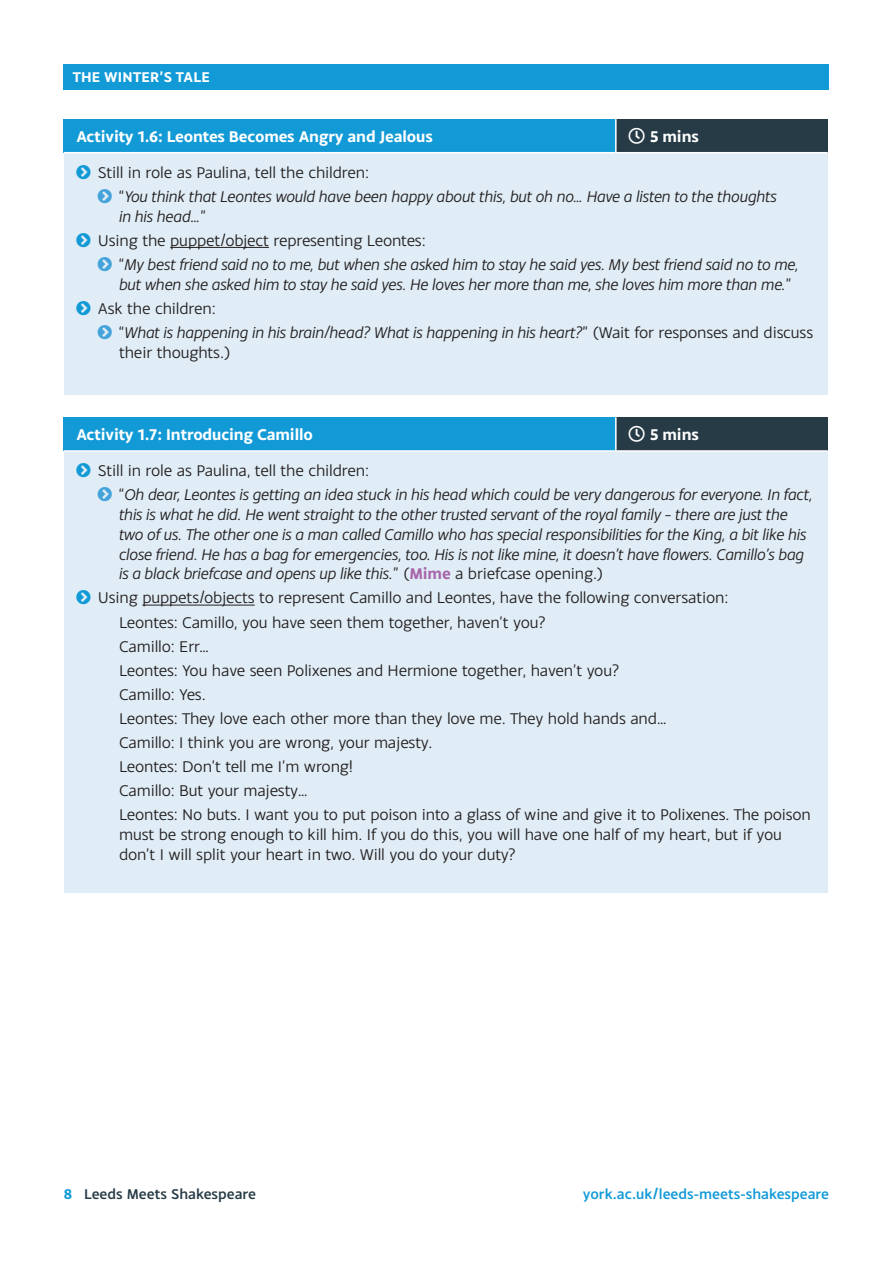
<style>
.page{position:relative;width:893px;height:1263px;background:#fff}
.page>*{position:absolute;margin:0;border:0;box-sizing:border-box;transform-origin:0 0}
.t1{font:italic 16.5px/19.8px "Monsal Gothic";letter-spacing:-.01em;color:#231f20}
.t2{font:16.5px/24px "Monsal Gothic";letter-spacing:-.01em;color:#231f20}
.t3{font:700 16.5px "Monsal Gothic";letter-spacing:-.01em;color:#fff}
.t4{font:500 15px "Monsal Gothic";color:#129ad7}
.t5{font:500 15px "Monsal Gothic";color:#273b46}
.t6{font:700 15px "Monsal Gothic";letter-spacing:.01em;color:#fff}
.s1{font-style:normal}
.s2{font-weight:700;font-style:normal;color:#a866aa}
.s3{font-weight:700;color:#129ad7}
</style>
<div class="page">
<div style="left:64px;top:64px;width:765px;height:25px;background:#129ad7"></div>
<div style="left:64px;top:119px;width:552px;height:34px;background:#129ad7"></div>
<div style="left:616px;top:119px;width:212px;height:34px;background:#273b46"></div>
<div style="left:64px;top:153px;width:764px;height:241px;background:#e0edf6"></div>
<hr style="left:615px;top:119px;width:2px;height:33px;background:#fff">
<hr style="left:64px;top:152px;width:552px;height:1px;background:#fff">
<hr style="left:616px;top:152px;width:212px;height:1px;background:#fff">
<hr style="left:170px;top:247px;width:99px;height:1px;background:#231f20">
<div style="left:64px;top:417px;width:552px;height:34px;background:#129ad7"></div>
<div style="left:616px;top:417px;width:212px;height:34px;background:#273b46"></div>
<div style="left:64px;top:451px;width:764px;height:441px;background:#e0edf6"></div>
<hr style="left:615px;top:417px;width:2px;height:33px;background:#fff">
<hr style="left:64px;top:450px;width:552px;height:2px;background:#fff">
<hr style="left:616px;top:450px;width:212px;height:2px;background:#fff">
<hr style="left:142px;top:605px;width:113px;height:1px;background:#231f20">
<p class="t6" style="left:72px;top:67px;width:139px">THE WINTER’S TALE</p>
<p class="t3" style="left:77px;top:126px;width:358px">Activity 1.6: Leontes Becomes Angry and Jealous</p>
<p class="t3" style="left:650px;top:126px;width:51px">5 mins</p>
<p class="t1" style="left:119px;top:160px;width:659px;line-height:24px;text-indent:-21px"><span class="s1">Still in role as Paulina, tell the children:<br>“</span>You think that Leontes would have been happy about this, but oh no… Have a listen to the thoughts</p>
<p class="t1" style="left:119px;top:206px;width:89px">in his head…<span class="s1">”</span></p>
<p class="t2" style="left:98px;top:228px;width:330px">Using the puppet/object representing Leontes:</p>
<p class="t1" style="left:119px;top:254px;width:681px"><span class="s1">“</span>My best friend said no to me, but when she asked him to stay he said yes. My best friend said no to me,</p>
<p class="t1" style="left:98px;top:272px;width:695px;line-height:24px;text-indent:21px">but when she asked him to stay he said yes. He loves her more than me, she loves him more than me.<span class="s1">”<br>Ask the children:</span></p>
<p class="t1" style="left:119px;top:322px;width:696px"><span class="s1">“</span>What is happening in his brain/head? What is happening in his heart?<span class="s1">” (Wait for responses and discuss their thoughts.)</span></p>
<p class="t3" style="left:77px;top:424px;width:238px">Activity 1.7: Introducing Camillo</p>
<p class="t3" style="left:650px;top:424px;width:51px">5 mins</p>
<p class="t1" style="left:119px;top:458px;width:695px;line-height:24px;text-indent:-21px"><span class="s1">Still in role as Paulina, tell the children:<br>“</span>Oh dear, Leontes is getting an idea stuck in his head which could be very dangerous for everyone. In fact,</p>
<p class="t1" style="left:119px;top:504px;width:689px">this is what he did. He went straight to the other trusted servant of the royal family – there are just the two of us. The other one is a man called Camillo who has special responsibilities for the King, a bit like his close friend. He has a bag for emergencies, too. His is not like mine, it doesn’t have flowers. Camillo’s bag is a black briefcase and opens up like this.<span class="s1">” (</span><span class="s2">Mime</span> <span class="s1">a briefcase opening.)</span></p>
<p class="t2" style="left:119px;top:585px;width:693px;text-indent:-21px">Using puppets/objects to represent Camillo and Leontes, have the following conversation:<br>Leontes: Camillo, you have seen them together, haven’t you?<br>Camillo: Err…<br>Leontes: You have seen Polixenes and Hermione together, haven’t you?<br>Camillo: Yes.<br>Leontes: They love each other more than they love me. They hold hands and…<br>Camillo: I think you are wrong, your majesty.<br>Leontes: Don’t tell me I’m wrong!<br>Camillo: But your majesty…<br>Leontes: No buts. I want you to put poison into a glass of wine and give it to Polixenes. The poison</p>
<p class="t2" style="left:119px;top:824px;width:664px;line-height:19.8px">must be strong enough to kill him. If you do this, you will have one half of my heart, but if you don’t I will split your heart in two. Will you do your duty?</p>
<p class="t5" style="left:64px;top:1185px;width:194px"><span class="s3">8</span> Leeds Meets Shakespeare</p>
<p class="t4" style="left:583px;top:1185px;width:248px">york.ac.uk/leeds-meets-shakespeare</p>
</div>
